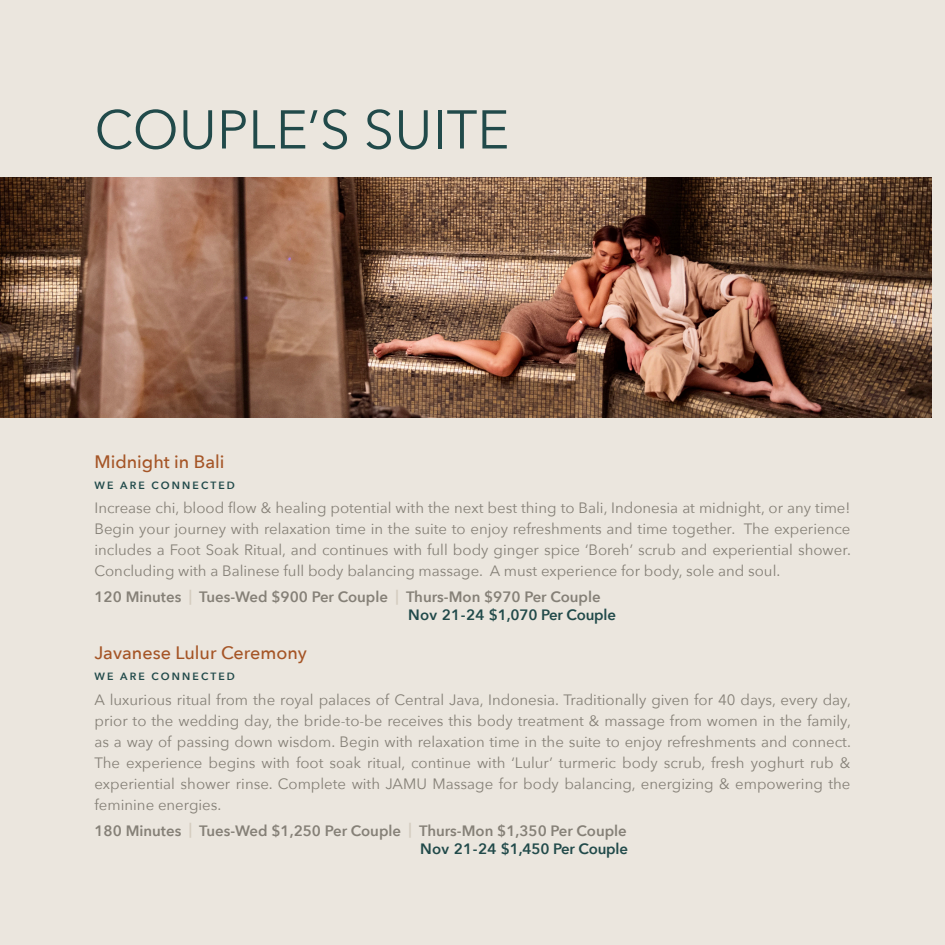
<style>
.page{position:relative;width:945px;height:945px;background:#ebe6de}
.page>*{position:absolute;margin:0;border:0;box-sizing:border-box;transform-origin:0 0}
.t1{font:54px "Avenir Next";color:#214a4a}
.t2{font:500 18px "Avenir Next";color:#a55526}
.t3{font:15px/21px "Avenir Next";color:#858077;text-align:justify}
.t4{font:600 15px/18px "Avenir Next";color:#858077}
.t5{font:600 10.5px "Avenir Next";letter-spacing:.2em;color:#214a4a}
.s1{color:#d4ccbf}
.s2{color:#214a4a}
</style>
<div class="page">
<img style="left:0;top:178px;width:931px;height:240px">
<p class="t1" style="left:94px;top:84px;width:416px">COUPLE’S SUITE</p>
<p class="t2" style="left:94px;top:446px;width:132px">Midnight in Bali</p>
<p class="t5" style="left:94px;top:476px;width:142px">WE ARE CONNECTED</p>
<p class="t3" style="left:94px;top:497px;width:758px">Increase chi, blood flow &amp; healing potential with the next best thing to Bali, Indonesia at midnight, or any time!<br>Begin your journey with relaxation time in the suite to enjoy refreshments and time together. The experience includes a Foot Soak Ritual, and continues with full body ginger spice ‘Boreh’ scrub and experiential shower.<br>Concluding with a Balinese full body balancing massage. A must experience for body, sole and soul.</p>
<p class="t4" style="left:408px;top:587px;width:210px;text-indent:-314px">120 Minutes <span class="s1">|</span> Tues-Wed $900 Per Couple <span class="s1">|</span> Thurs-Mon $970 Per Couple<br><span class="s2">Nov 21-24 $1,070 Per Couple</span></p>
<p class="t2" style="left:94px;top:638px;width:214px">Javanese Lulur Ceremony</p>
<p class="t5" style="left:94px;top:668px;width:142px">WE ARE CONNECTED</p>
<p class="t3" style="left:94px;top:689px;width:758px">A luxurious ritual from the royal palaces of Central Java, Indonesia. Traditionally given for 40 days, every day, prior to the wedding day, the bride-to-be receives this body treatment &amp; massage from women in the family, as a way of passing down wisdom. Begin with relaxation time in the suite to enjoy refreshments and connect.<br>The experience begins with foot soak ritual, continue with ‘Lulur’ turmeric body scrub, fresh yoghurt rub &amp; experiential shower rinse. Complete with JAMU Massage for body balancing, energizing &amp; empowering the feminine energies.</p>
<p class="t4" style="left:94px;top:821px;width:535px;text-align:right">180 Minutes <span class="s1">|</span> Tues-Wed $1,250 Per Couple <span class="s1">|</span> Thurs-Mon $1,350 Per Couple<br><span class="s2">Nov 21-24 $1,450 Per Couple</span></p>
</div>
